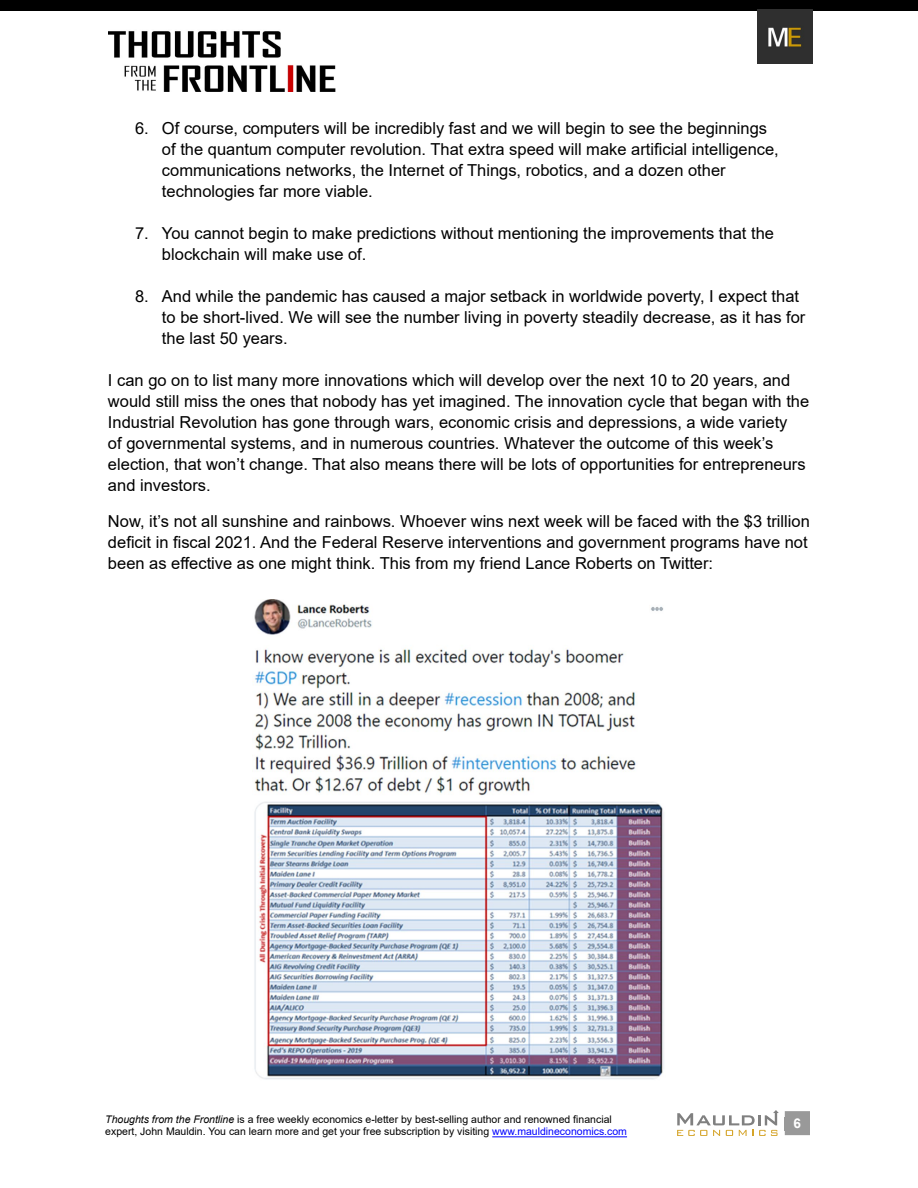
<style>
.page{position:relative;width:918px;height:1188px;background:#fff}
.page>*{position:absolute;margin:0;border:0;box-sizing:border-box;transform-origin:0 0}
.t1{font:16.5px/21px "Arial";color:#000}
.t2{font:700 13.5px "Arial";color:#fff}
.t3{font:10.5px/12.6px "Arial";color:#000}
.s1{font-style:italic}
.s2{color:#00f}
</style>
<div class="page">
<div style="left:785px;top:1111px;width:25px;height:24px;background:#999"></div>
<hr style="left:492px;top:1136px;width:135px;height:1px;background:#00f">
<img style="left:108px;top:31px;width:228px;height:61px">
<div style="left:0;top:0;width:918px;height:11px;background:#000"></div>
<img style="left:758px;top:9px;width:55px;height:55px">
<svg style="left:677px;top:1110px;width:102px;height:26px"></svg>
<img style="left:254px;top:600px;width:410px;height:480px">
<p class="t1" style="left:162px;top:118px;width:618px;text-indent:-27px">6. Of course, computers will be incredibly fast and we will begin to see the beginnings of the quantum computer revolution. That extra speed will make artificial intelligence, communications networks, the Internet of Things, robotics, and a dozen other technologies far more viable.</p>
<p class="t1" style="left:162px;top:223px;width:614px;text-indent:-27px">7. You cannot begin to make predictions without mentioning the improvements that the blockchain will make use of.</p>
<p class="t1" style="left:162px;top:286px;width:645px;text-indent:-27px">8. And while the pandemic has caused a major setback in worldwide poverty, I expect that to be short-lived. We will see the number living in poverty steadily decrease, as it has for the last 50 years.</p>
<p class="t1" style="left:108px;top:370px;width:703px">I can go on to list many more innovations which will develop over the next 10 to 20 years, and would still miss the ones that nobody has yet imagined. The innovation cycle that began with the Industrial Revolution has gone through wars, economic crisis and depressions, a wide variety<br>of governmental systems, and in numerous countries. Whatever the outcome of this week’s election, that won’t change. That also means there will be lots of opportunities for entrepreneurs and investors.</p>
<p class="t1" style="left:108px;top:511px;width:703px">Now, it’s not all sunshine and rainbows. Whoever wins next week will be faced with the $3 trillion deficit in fiscal 2021. And the Federal Reserve interventions and government programs have not been as effective as one might think. This from my friend Lance Roberts on Twitter:</p>
<p class="t3" style="left:105px;top:1113px;width:523px"><span class="s1">Thoughts from the Frontline</span> is a free weekly economics e-letter by best-selling author and renowned financial expert, John Mauldin. You can learn more and get your free subscription by visiting <span class="s2">www.mauldineconomics.com</span></p>
<p class="t2" style="left:794px;top:1113px;width:9px">6</p>
</div>
